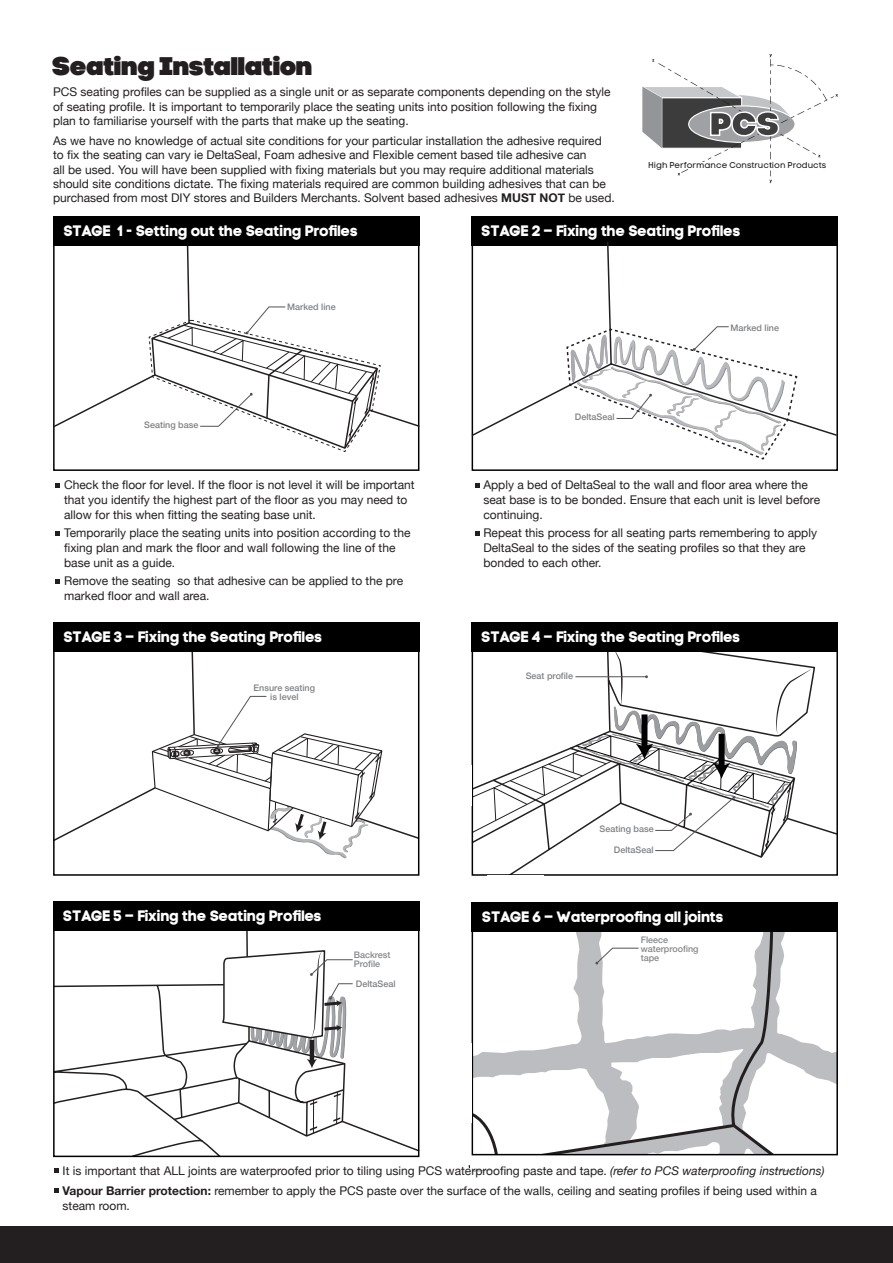
<style>
.page{position:relative;width:893px;height:1263px;background:#fff}
.page>*{position:absolute;margin:0;border:0;box-sizing:border-box;transform-origin:0 0}
.t1{font:32.4px "Code Pro Black LC";color:#3e3e3f}
.t2{font:25.5px "Code Pro Black LC";letter-spacing:-.01em;color:#231f20}
.t3{font:15px "Code Pro Bold LC";letter-spacing:-.02em;color:#fff}
.t4{font:12px/15px "Helvetica Neue";color:#231f20}
.t5{font:500 9.15px/7.6px "Helvetica Neue";color:#808285;text-align:center}
.t6{font:500 9px/9px "Helvetica Neue";color:#808285;text-align:center}
.t7{font:500 9px/9px "Helvetica Neue";color:#86888b}
.t8{font:8.55px "Code Pro LC";color:#231f20}
.s1{font-weight:700}
.s2{font-style:italic}
</style>
<div class="page">
<svg style="left:471px;top:826px;width:364px;height:50px"></svg>
<svg style="left:471px;top:636px;width:345px;height:215px"></svg>
<div style="left:472px;top:637px;width:366px;height:239px;border:2px solid #000"></div>
<hr style="left:246px;top:919px;width:2px;height:38px;background:#231f20">
<svg style="left:795px;top:1039px;width:40px;height:45px;fill:#bcbdc0"></svg>
<svg style="left:468px;top:926px;width:327px;height:247px"></svg>
<svg style="left:55px;top:483px;width:5px;height:5px"></svg>
<svg style="left:55px;top:531px;width:5px;height:5px"></svg>
<svg style="left:55px;top:579px;width:5px;height:5px"></svg>
<svg style="left:475px;top:483px;width:5px;height:5px"></svg>
<svg style="left:475px;top:531px;width:5px;height:4px"></svg>
<svg style="left:54px;top:1168px;width:4px;height:5px"></svg>
<div style="left:0;top:1227px;width:893px;height:36px;background:#231f20"></div>
<div style="left:581px;top:620px;width:110px;height:17px;background:linear-gradient(to right,#000,#000)"></div>
<svg style="left:53px;top:230px;width:367px;height:199px"></svg>
<div style="left:53px;top:217px;width:366px;height:29px;background:#000"></div>
<div style="left:472px;top:217px;width:366px;height:29px;background:#000"></div>
<div style="left:53px;top:623px;width:366px;height:29px;background:#000"></div>
<div style="left:472px;top:623px;width:366px;height:29px;background:#000"></div>
<div style="left:53px;top:902px;width:366px;height:29px;background:#000"></div>
<div style="left:470px;top:1155px;width:344px;height:15px;background:#fff"></div>
<div style="left:472px;top:916px;width:366px;height:239px;border:2px solid #000"></div>
<div style="left:472px;top:902px;width:366px;height:30px;background:#000"></div>
<div style="left:460px;top:1043px;width:12px;height:80px;background:#fff"></div>
<svg style="left:54px;top:1188px;width:4px;height:4px"></svg>
<svg style="left:148px;top:306px;width:233px;height:146px"></svg>
<svg style="left:53px;top:949px;width:367px;height:209px"></svg>
<svg style="left:53px;top:646px;width:367px;height:213px"></svg>
<div style="left:466px;top:765px;width:6px;height:41px;background:#fff"></div>
<svg style="left:471px;top:240px;width:367px;height:198px"></svg>
<svg style="left:566px;top:326px;width:232px;height:134px"></svg>
<div style="left:354px;top:955px;width:44px;height:9px;background:#fff"></div>
<div style="left:640px;top:934px;width:50px;height:28px;background:#fff"></div>
<svg style="left:642px;top:54px;width:196px;height:129px"></svg>
<div style="left:687px;top:162px;width:17px;height:6px;background:#fff"></div>
<p class="t2" style="left:53px;top:51px;width:261px">Seating Installation</p>
<p class="t4" style="left:53px;top:86px;width:559px;line-height:14.4px">PCS seating profiles can be supplied as a single unit or as separate components depending on the style of seating profile. It is important to temporarily place the seating units into position following the fixing plan to familiarise yourself with the parts that make up the seating.</p>
<p class="t4" style="left:53px;top:134px;width:563px;line-height:14.4px">As we have no knowledge of actual site conditions for your particular installation the adhesive required to fix the seating can vary ie DeltaSeal, Foam adhesive and Flexible cement based tile adhesive can<br>all be used. You will have been supplied with fixing materials but you may require additional materials should site conditions dictate. The fixing materials required are common building adhesives that can be purchased from most DIY stores and Builders Merchants. Solvent based adhesives <span class="s1">MUST NOT</span> be used.</p>
<h1 class="t1" style="left:711px;top:104px;width:70px">PCS</h1>
<p class="t8" style="left:648px;top:160px;width:180px">High Performance Construction Products</p>
<p class="t3" style="left:63px;top:222px;width:296px">STAGE 1 - Setting out the Seating Profiles</p>
<p class="t3" style="left:481px;top:222px;width:261px">STAGE 2 – Fixing the Seating Profiles</p>
<p class="t6" style="left:144px;top:420px;width:56px">Seating base</p>
<p class="t6" style="left:287px;top:301px;width:50px">Marked line</p>
<p class="t4" style="left:64px;top:478px;width:352px">Check the floor for level. If the floor is not level it will be important that you identify the highest part of the floor as you may need to allow for this when fitting the seating base unit.</p>
<p class="t4" style="left:64px;top:526px;width:348px">Temporarily place the seating units into position according to the fixing plan and mark the floor and wall following the line of the base unit as a guide.</p>
<p class="t4" style="left:64px;top:574px;width:340px">Remove the seating so that adhesive can be applied to the pre marked floor and wall area.</p>
<p class="t6" style="left:575px;top:412px;width:41px">DeltaSeal</p>
<p class="t6" style="left:730px;top:322px;width:50px">Marked line</p>
<p class="t4" style="left:483px;top:478px;width:338px">Apply a bed of DeltaSeal to the wall and floor area where the seat base is to be bonded. Ensure that each unit is level before continuing.</p>
<p class="t4" style="left:483px;top:526px;width:335px">Repeat this process for all seating parts remembering to apply<br>DeltaSeal to the sides of the seating profiles so that they are bonded to each other.</p>
<p class="t3" style="left:63px;top:628px;width:260px">STAGE 3 – Fixing the Seating Profiles</p>
<p class="t3" style="left:481px;top:628px;width:261px">STAGE 4 – Fixing the Seating Profiles</p>
<p class="t6" style="left:254px;top:682px;width:63px">Ensure seating is level</p>
<p class="t3" style="left:63px;top:907px;width:260px">STAGE 5 – Fixing the Seating Profiles</p>
<p class="t7" style="left:354px;top:949px;width:38px">Backrest</p>
<p class="t7" style="left:354px;top:958px;width:28px">Profile</p>
<p class="t6" style="left:355px;top:955px;width:43px">Seat back</p>
<p class="t6" style="left:356px;top:978px;width:41px">DeltaSeal</p>
<p class="t6" style="left:526px;top:670px;width:49px">Seat profile</p>
<p class="t6" style="left:599px;top:824px;width:56px">Seating base</p>
<p class="t6" style="left:614px;top:844px;width:41px">DeltaSeal</p>
<p class="t3" style="left:482px;top:908px;width:243px">STAGE 6 – Waterproofing all joints</p>
<p class="t7" style="left:641px;top:934px;width:29px">Fleece</p>
<p class="t7" style="left:641px;top:943px;width:59px">waterproofing tape</p>
<p class="t5" style="left:641px;top:935px;width:47px">Fleece waterproof tape</p>
<p class="t4" style="left:63px;top:1164px;width:764px">It is important that ALL joints are waterproofed prior to tiling using PCS waterproofing paste and tape. <span class="s2">(refer to PCS waterproofing instructions)</span></p>
<p class="t4" style="left:63px;top:1183px;width:756px"><span class="s1">Vapour Barrier protection:</span> remember to apply the PCS paste over the surface of the walls, ceiling and seating profiles if being used within a steam room.</p>
</div>
